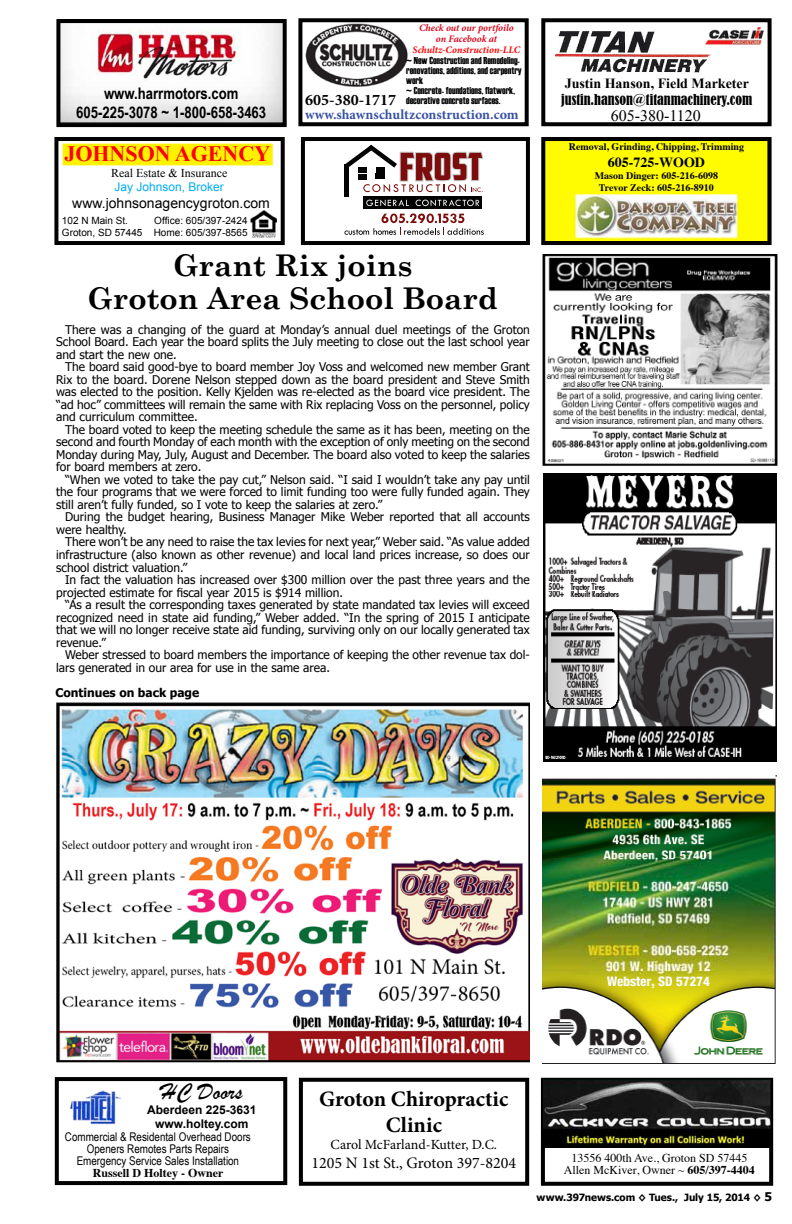
<style>
.page{position:relative;width:792px;height:1224px;background:#fff}
.page>*{position:absolute;margin:0;border:0;box-sizing:border-box;transform-origin:0 0}
.t1{font:700 30px/33px "Century Schoolbook";color:#000;text-align:center}
.t2{font:24px "Brush Script";color:#000}
.t3{font:700 22px/26.4px "Minion Pro";color:#000;text-align:center}
.t4{font:700 22px "Times New Roman";color:#f00}
.t5{font:700 16px/19.2px "Arial Narrow";color:#000;text-align:center}
.t6{font:16px "Minion Pro";color:#000}
.t7{font:700 16px "Minion Pro";color:#000}
.t8{font:16px "Times New Roman";color:#000}
.t9{font:700 14px "Minion Pro";color:#3851a3}
.t10{font:condensed 14px "Bernard";color:#000}
.t11{font:14px "Arial";color:#000}
.t12{font:700 14px "Times New Roman";color:#000}
.t13{font:14px "Minion Pro";letter-spacing:-.01em;color:#000}
.t14{font:700 14px "Times";color:#000}
.t15{font:12px/12.5px "Tahoma";color:#000;text-align:justify}
.t16{font:12px/12px "Arial Narrow";color:#000;text-align:center}
.t17{font:12px/12px "Times";color:#000;text-align:center}
.t18{font:700 12px/14.4px "Arial";color:#000;text-align:center}
.t19{font:12px "Times New Roman";color:#000}
.t20{font:700 12px "Times";color:#000}
.t21{font:700 12px "Tahoma";color:#000}
.t22{font:12px "Arial";color:#00aeef}
.t23{font:10px/10px "Haettenschweiler";color:#000}
.t24{font:700 10px/12px "Times";color:#000;text-align:center}
.t25{font:10px/12px "Arial";color:#000}
.t26{font:700 10px "Tahoma";letter-spacing:-.005em;color:#000}
.t27{font:italic 700 10px/11px "Minion Pro";letter-spacing:-.005em;color:#da0a20;text-align:center}
.t28{font:italic 700 10px "Minion Pro";color:#f00}
.s1{font-family:"Arial";font-weight:700}
.s2{font-weight:700}
.s3{font-size:12px}
</style>
<div class="page">
<img style="left:61px;top:24px;width:221px;height:97px">
<div style="left:56px;top:19px;width:231px;height:108px;border:4px solid #000"></div>
<div style="left:298px;top:18px;width:231px;height:108px;border:4px solid #000"></div>
<img style="left:305px;top:24px;width:103px;height:62px">
<img style="left:555px;top:31px;width:156px;height:42px">
<img style="left:702px;top:27px;width:62px;height:22px">
<div style="left:541px;top:18px;width:231px;height:108px;border:4px solid #000"></div>
<div style="left:63px;top:144px;width:210px;height:21px;background:#fff200;border:1px solid #fff200"></div>
<img style="left:251px;top:210px;width:26px;height:28px">
<div style="left:54px;top:137px;width:231px;height:108px;border:4px solid #000"></div>
<div style="left:542px;top:137px;width:227px;height:108px;background:#fffc01"></div>
<img style="left:574px;top:195px;width:165px;height:44px">
<div style="left:541px;top:137px;width:231px;height:108px;border:4px solid #000"></div>
<div style="left:301px;top:137px;width:229px;height:108px;border:4px solid #000"></div>
<div style="left:363px;top:197px;width:119px;height:12px;background:#040304"></div>
<svg style="left:366px;top:200px;width:43px;height:6px"></svg>
<svg style="left:416px;top:200px;width:63px;height:6px"></svg>
<div style="left:344px;top:165px;width:5px;height:32px;background:#040304"></div>
<svg style="left:344px;top:145px;width:140px;height:47px"></svg>
<svg style="left:344px;top:213px;width:140px;height:22px"></svg>
<div style="left:55px;top:1077px;width:232px;height:108px;border:4px solid #000"></div>
<img style="left:69px;top:1089px;width:51px;height:36px">
<div style="left:299px;top:1078px;width:230px;height:108px;border:4px solid #000"></div>
<div style="left:541px;top:1078px;width:232px;height:108px;border:4px solid #000"></div>
<img style="left:543px;top:1080px;width:227px;height:67px">
<img style="left:542px;top:775px;width:234px;height:289px">
<img style="left:544px;top:473px;width:232px;height:289px">
<img style="left:56px;top:703px;width:474px;height:360px">
<img style="left:542px;top:254px;width:235px;height:212px">
<p class="t27" style="left:419px;top:22px;width:96px">Check out our portfoilo on Facebook at</p>
<p class="t28" style="left:413px;top:43px;width:109px">Schultz-Construction-LLC</p>
<p class="t23" style="left:406px;top:55px;width:117px"><span class="s1">~</span> New Construction and Remodeling&shy;renovations, additions, and carpentry work<br><span class="s1">~</span> Concrete- foundations, flatwork, decorative concrete surfaces.</p>
<h3 class="t5" style="left:76px;top:83px;width:192px">www.harrmotors.com<br>605-225-3078 ~ 1-800-658-3463</h3>
<h3 class="t7" style="left:305px;top:89px;width:92px">605-380-1717</h3>
<p class="t9" style="left:305px;top:105px;width:215px">www.shawnschultzconstruction.com</p>
<h3 class="t4" style="left:64px;top:138px;width:207px">JOHNSON AGENCY</h3>
<p class="t19" style="left:111px;top:164px;width:118px">Real Estate &amp; Insurance</p>
<p class="t22" style="left:114px;top:179px;width:111px">Jay Johnson, Broker</p>
<p class="t11" style="left:72px;top:194px;width:199px">www.johnsonagencygroton.com</p>
<p class="t25" style="left:62px;top:215px;width:82px">102 N Main St.<br>Groton, SD 57445</p>
<p class="t25" style="left:154px;top:215px;width:95px">Office: 605/397-2424<br>Home: 605/397-8565</p>
<h1 class="t1" style="left:88px;top:248px;width:412px">Grant Rix joins<br>Groton Area School Board</h1>
<p class="t15" style="left:56px;top:323px;width:475px;text-indent:9px">There was a changing of the guard at Monday’s annual duel meetings of the Groton School Board. Each year the board splits the July meeting to close out the last school year and start the new one.</p>
<p class="t15" style="left:56px;top:360px;width:475px;text-indent:9px">The board said good-bye to board member Joy Voss and welcomed new member Grant Rix to the board. Dorene Nelson stepped down as the board president and Steve Smith was elected to the position. Kelly Kjelden was re-elected as the board vice president. The “ad hoc” committees will remain the same with Rix replacing Voss on the personnel, policy and curriculum committee.</p>
<p class="t15" style="left:56px;top:423px;width:475px;text-indent:9px">The board voted to keep the meeting schedule the same as it has been, meeting on the second and fourth Monday of each month with the exception of only meeting on the second Monday during May, July, August and December. The board also voted to keep the salaries for board members at zero.</p>
<p class="t15" style="left:56px;top:473px;width:475px;text-indent:9px">“When we voted to take the pay cut,” Nelson said. “I said I wouldn’t take any pay until the four programs that we were forced to limit funding too were fully funded again. They still aren’t fully funded, so I vote to keep the salaries at zero.”</p>
<p class="t15" style="left:56px;top:510px;width:475px;text-indent:9px">During the budget hearing, Business Manager Mike Weber reported that all accounts were healthy.</p>
<p class="t15" style="left:56px;top:535px;width:475px;text-indent:9px">There won’t be any need to raise the tax levies for next year,” Weber said. “As value added infrastructure (also known as other revenue) and local land prices increase, so does our school district valuation.”</p>
<p class="t15" style="left:56px;top:573px;width:475px;text-indent:9px">In fact the valuation has increased over $300 million over the past three years and the projected estimate for fiscal year 2015 is $914 million.</p>
<p class="t15" style="left:56px;top:598px;width:475px;text-indent:9px">“As a result the corresponding taxes generated by state mandated tax levies will exceed recognized need in state aid funding,” Weber added. “In the spring of 2015 I anticipate that we will no longer receive state aid funding, surviving only on our locally generated tax revenue.”</p>
<p class="t15" style="left:56px;top:648px;width:475px;text-indent:9px">Weber stressed to board members the importance of keeping the other revenue tax dol&shy;lars generated in our area for use in the same area.</p>
<p class="t21" style="left:55px;top:684px;width:145px">Continues on back page</p>
<p class="t12" style="left:565px;top:74px;width:186px">Justin Hanson, Field Marketer</p>
<p class="t10" style="left:561px;top:92px;width:193px">justin.hanson@titanmachinery.com</p>
<h3 class="t8" style="left:611px;top:105px;width:92px">605-380-1120</h3>
<p class="t24" style="left:569px;top:140px;width:177px">Removal, Grinding, Chipping, Trimming</p>
<p class="t14" style="left:608px;top:149px;width:99px">605-725-WOOD</p>
<p class="t24" style="left:595px;top:169px;width:125px">Mason Dinger: 605-216-6098<br>Trevor Zeck: 605-216-8910</p>
<h2 class="t2" style="left:161px;top:1077px;width:83px">HC Doors</h2>
<p class="t18" style="left:147px;top:1103px;width:111px">Aberdeen 225-3631 www.holtey.com</p>
<p class="t16" style="left:65px;top:1130px;width:187px">Commercial &amp; Residental Overhead Doors<br>Openers Remotes Parts Repairs<br>Emergency Service Sales Installation</p>
<p class="t20" style="left:93px;top:1161px;width:132px">Russell D Holtey - Owner</p>
<h3 class="t3" style="left:319px;top:1085px;width:191px">Groton Chiropractic<br>Clinic</h3>
<p class="t13" style="left:331px;top:1135px;width:168px">Carol McFarland-Kutter, D.C.</p>
<h3 class="t6" style="left:312px;top:1152px;width:206px">1205 N 1st St., Groton 397-8204</h3>
<p class="t17" style="left:564px;top:1151px;width:192px">13556 400th Ave., Groton SD 57445<br>Allen McKiver, Owner ~ <span class="s2">605/397-4404</span></p>
<p class="t26" style="left:537px;top:1190px;width:237px">www.397news.com ◊ Tues., July 15, 2014 ◊ <span class="s3">5</span></p>
</div>
